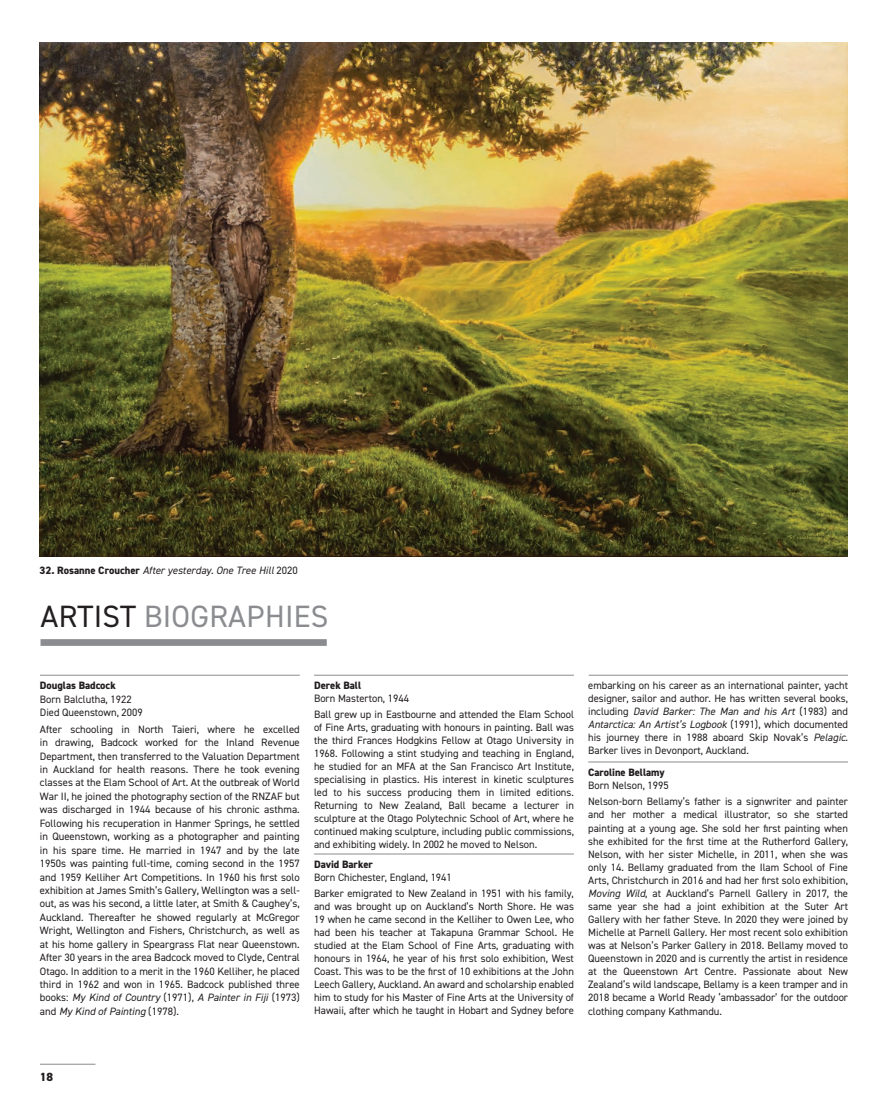
<style>
.page{position:relative;width:886px;height:1117px;background:#fff}
.page>*{position:absolute;margin:0;border:0;box-sizing:border-box;transform-origin:0 0}
.t1{font:30.88px "DIN2014";letter-spacing:.01em;color:#8a8c8f}
.t2{font:800 11.88px "DIN2014";color:#231f20}
.t3{font:10.75px/13px "DIN2014";color:#231f20;text-align:justify}
.t4{font:800 10.75px "DIN2014";color:#231f20}
.t5{font:italic 10.75px "DIN2014";color:#231f20}
.s1{font-weight:800;font-style:normal}
.s2{font-style:normal}
.s3{color:#231f20}
.s4{font-style:italic}
</style>
<div class="page">
<hr style="left:40px;top:1063px;width:55px;height:1px;background:#8a8c8f">
<img style="left:40px;top:43px;width:808px;height:513px">
<hr style="left:40px;top:674px;width:260px;height:1px;background:#8a8c8f">
<hr style="left:314px;top:674px;width:260px;height:1px;background:#8a8c8f">
<hr style="left:314px;top:853px;width:260px;height:1px;background:#8a8c8f">
<hr style="left:588px;top:761px;width:260px;height:1px;background:#8a8c8f">
<div style="left:41px;top:639px;width:286px;height:6px;background:#8a8c8f"></div>
<hr style="left:589px;top:674px;width:259px;height:1px;background:#8a8c8f">
<p class="t5" style="left:39px;top:563px;width:260px"><span class="s1">32. Rosanne Croucher</span> After yesterday. One Tree Hill <span class="s2">2020</span></p>
<h1 class="t1" style="left:41px;top:596px;width:289px"><span class="s3">ARTIST</span> BIOGRAPHIES</h1>
<p class="t4" style="left:40px;top:678px;width:77px">Douglas Badcock</p>
<p class="t3" style="left:40px;top:691px;width:104px;line-height:13.4px">Born Balclutha, 1922<br>Died Queenstown, 2009</p>
<p class="t3" style="left:40px;top:722px;width:261px;line-height:13.4px">After schooling in North Taieri, where he excelled in drawing, Badcock worked for the Inland Revenue Department, then transferred to the Valuation Department in Auckland for health reasons. There he took evening classes at the Elam School of Art. At the outbreak of World War II, he joined the photography section of the RNZAF but was discharged in 1944 because of his chronic asthma.<br>Following his recuperation in Hanmer Springs, he settled in Queenstown, working as a photographer and painting in his spare time. He married in 1947 and by the late 1950s was painting full-time, coming second in the 1957 and 1959 Kelliher Art Competitions. In 1960 his first solo exhibition at James Smith’s Gallery, Wellington was a sell&shy;out, as was his second, a little later, at Smith &amp; Caughey’s, Auckland. Thereafter he showed regularly at McGregor Wright, Wellington and Fishers, Christchurch, as well as at his home gallery in Speargrass Flat near Queenstown.<br>After 30 years in the area Badcock moved to Clyde, Central Otago. In addition to a merit in the 1960 Kelliher, he placed third in 1962 and won in 1965. Badcock published three books: <span class="s4">My Kind of Country</span> (1971), <span class="s4">A Painter in Fiji</span> (1973) and <span class="s4">My Kind of Painting</span> (1978).</p>
<p class="t4" style="left:314px;top:678px;width:48px">Derek Ball</p>
<p class="t3" style="left:314px;top:689px;width:261px;line-height:16.4px">Born Masterton, 1944<br>Ball grew up in Eastbourne and attended the Elam School</p>
<p class="t3" style="left:314px;top:720px;width:261px">of Fine Arts, graduating with honours in painting. Ball was the third Frances Hodgkins Fellow at Otago University in 1968. Following a stint studying and teaching in England, he studied for an MFA at the San Francisco Art Institute, specialising in plastics. His interest in kinetic sculptures led to his success producing them in limited editions.<br>Returning to New Zealand, Ball became a lecturer in sculpture at the Otago Polytechnic School of Art, where he continued making sculpture, including public commissions, and exhibiting widely. In 2002 he moved to Nelson.</p>
<p class="t4" style="left:314px;top:856px;width:60px">David Barker</p>
<p class="t3" style="left:314px;top:868px;width:261px;line-height:16.2px">Born Chichester, England, 1941<br>Barker emigrated to New Zealand in 1951 with his family,</p>
<p class="t3" style="left:314px;top:899px;width:261px">and was brought up on Auckland’s North Shore. He was 19 when he came second in the Kelliher to Owen Lee, who had been his teacher at Takapuna Grammar School. He studied at the Elam School of Fine Arts, graduating with honours in 1964, he year of his first solo exhibition, West Coast. This was to be the first of 10 exhibitions at the John Leech Gallery, Auckland. An award and scholarship enabled him to study for his Master of Fine Arts at the University of Hawaii, after which he taught in Hobart and Sydney before</p>
<p class="t3" style="left:588px;top:678px;width:261px">embarking on his career as an international painter, yacht designer, sailor and author. He has written several books, including <span class="s4">David Barker: The Man and his Art</span> (1983) and <span class="s4">Antarctica: An Artist’s Logbook</span> (1991), which documented his journey there in 1988 aboard Skip Novak’s <span class="s4">Pelagic</span>.<br>Barker lives in Devonport, Auckland.</p>
<p class="t4" style="left:588px;top:764px;width:78px">Caroline Bellamy</p>
<p class="t3" style="left:588px;top:776px;width:261px;line-height:16.4px">Born Nelson, 1995<br>Nelson-born Bellamy’s father is a signwriter and painter</p>
<p class="t3" style="left:588px;top:807px;width:261px">and her mother a medical illustrator, so she started painting at a young age. She sold her first painting when she exhibited for the first time at the Rutherford Gallery, Nelson, with her sister Michelle, in 2011, when she was only 14. Bellamy graduated from the Ilam School of Fine Arts, Christchurch in 2016 and had her first solo exhibition, <span class="s4">Moving Wild</span>, at Auckland’s Parnell Gallery in 2017, the same year she had a joint exhibition at the Suter Art Gallery with her father Steve. In 2020 they were joined by Michelle at Parnell Gallery. Her most recent solo exhibition was at Nelson’s Parker Gallery in 2018. Bellamy moved to Queenstown in 2020 and is currently the artist in residence at the Queenstown Art Centre. Passionate about New Zealand’s wild landscape, Bellamy is a keen tramper and in 2018 became a World Ready ‘ambassador’ for the outdoor clothing company Kathmandu.</p>
<p class="t2" style="left:40px;top:1069px;width:15px">18</p>
</div>
